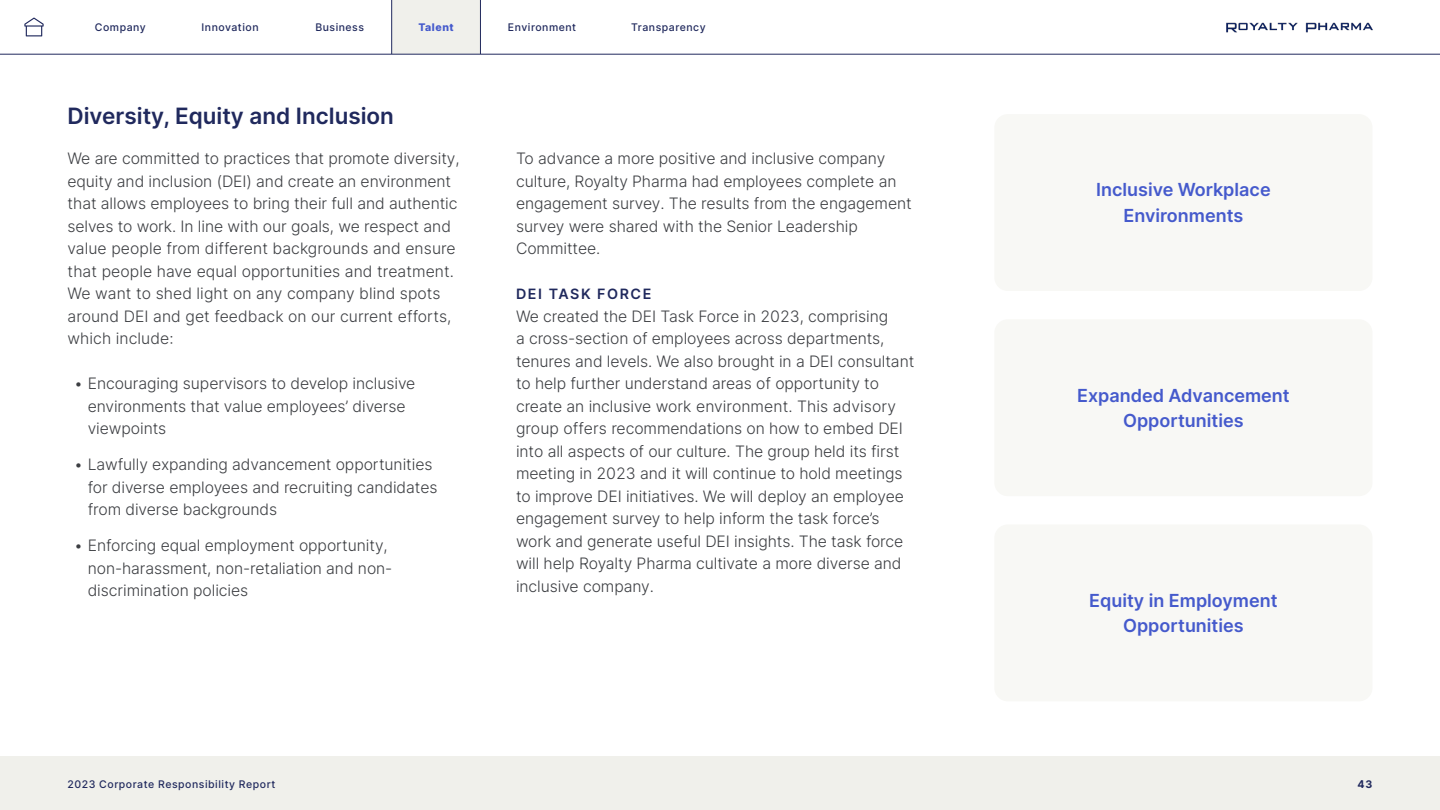
<style>
.page{position:relative;width:1440px;height:810px;background:#fff}
.page>*{position:absolute;margin:0;border:0;box-sizing:border-box;transform-origin:0 0}
.t1{font:600 22.5px "Inter";color:#20295d}
.t2{font:600 18px/25.5px "Inter";color:#455acc;text-align:center}
.t3{font:300 15.75px/22.5px "Inter";letter-spacing:-.005em;color:#3c3e42}
.t4{font:600 14.25px "Inter";letter-spacing:.11em;color:#20295d}
.t5{font:500 10.5px "Inter";letter-spacing:.05em;color:#20295d}
.t6{font:800 10.5px "Inter";letter-spacing:.05em;color:#455acc}
.t7{font:700 10.5px "Inter";color:#20295d}
</style>
<div class="page">
<div style="left:994px;top:114px;width:378px;height:177px;background:#f8f8f5;border-radius:14px"></div>
<div style="left:994px;top:319px;width:378px;height:177px;background:#f8f8f5;border-radius:14px"></div>
<div style="left:994px;top:524px;width:378px;height:177px;background:#f8f8f5;border-radius:14px"></div>
<div style="left:392px;top:0;width:88px;height:54px;background:#f0f0eb"></div>
<hr style="left:391px;top:0;width:1px;height:54px;background:#20295d">
<hr style="left:480px;top:0;width:1px;height:54px;background:#20295d">
<div style="left:0;top:756px;width:1440px;height:54px;background:#f0f0eb"></div>
<hr style="left:0;top:54px;width:1440px;height:1px;background:#20295d">
<img style="left:1226px;top:22px;width:147px;height:11px">
<svg style="left:24px;top:18px;width:20px;height:18px"></svg>
<p class="t5" style="left:95px;top:20px;width:52px">Company</p>
<p class="t5" style="left:202px;top:20px;width:59px">Innovation</p>
<p class="t5" style="left:315px;top:20px;width:50px">Business</p>
<p class="t6" style="left:418px;top:19px;width:37px">Talent</p>
<p class="t5" style="left:508px;top:20px;width:70px">Environment</p>
<p class="t5" style="left:631px;top:20px;width:76px">Transparency</p>
<h1 class="t1" style="left:68px;top:100px;width:328px">Diversity, Equity and Inclusion</h1>
<p class="t3" style="left:68px;top:147px;width:394px">We are committed to practices that promote diversity, equity and inclusion (DEI) and create an environment that allows employees to bring their full and authentic selves to work. In line with our goals, we respect and value people from different backgrounds and ensure that people have equal opportunities and treatment.<br>We want to shed light on any company blind spots around DEI and get feedback on our current efforts, which include:</p>
<p class="t3" style="left:88px;top:372px;width:329px;text-indent:-13px">• Encouraging supervisors to develop inclusive environments that value employees’ diverse viewpoints</p>
<p class="t3" style="left:88px;top:453px;width:351px;text-indent:-13px">• Lawfully expanding advancement opportunities for diverse employees and recruiting candidates from diverse backgrounds</p>
<p class="t3" style="left:88px;top:534px;width:306px;text-indent:-13px">• Enforcing equal employment opportunity, non-harassment, non-retaliation and non&shy;discrimination policies</p>
<p class="t3" style="left:516px;top:147px;width:397px">To advance a more positive and inclusive company culture, Royalty Pharma had employees complete an engagement survey. The results from the engagement survey were shared with the Senior Leadership Committee.</p>
<p class="t4" style="left:516px;top:284px;width:137px">DEI TASK FORCE</p>
<p class="t3" style="left:516px;top:305px;width:400px">We created the DEI Task Force in 2023, comprising<br>a cross-section of employees across departments, tenures and levels. We also brought in a DEI consultant to help further understand areas of opportunity to create an inclusive work environment. This advisory group offers recommendations on how to embed DEI into all aspects of our culture. The group held its first meeting in 2023 and it will continue to hold meetings to improve DEI initiatives. We will deploy an employee engagement survey to help inform the task force’s work and generate useful DEI insights. The task force will help Royalty Pharma cultivate a more diverse and inclusive company.</p>
<p class="t2" style="left:1096px;top:177px;width:176px">Inclusive Workplace<br>Environments</p>
<p class="t2" style="left:1077px;top:382px;width:214px">Expanded Advancement<br>Opportunities</p>
<p class="t2" style="left:1089px;top:587px;width:190px">Equity in Employment<br>Opportunities</p>
<p class="t5" style="left:68px;top:777px;width:209px">2023 Corporate Responsibility Report</p>
<p class="t7" style="left:1357px;top:776px;width:17px">43</p>
</div>
